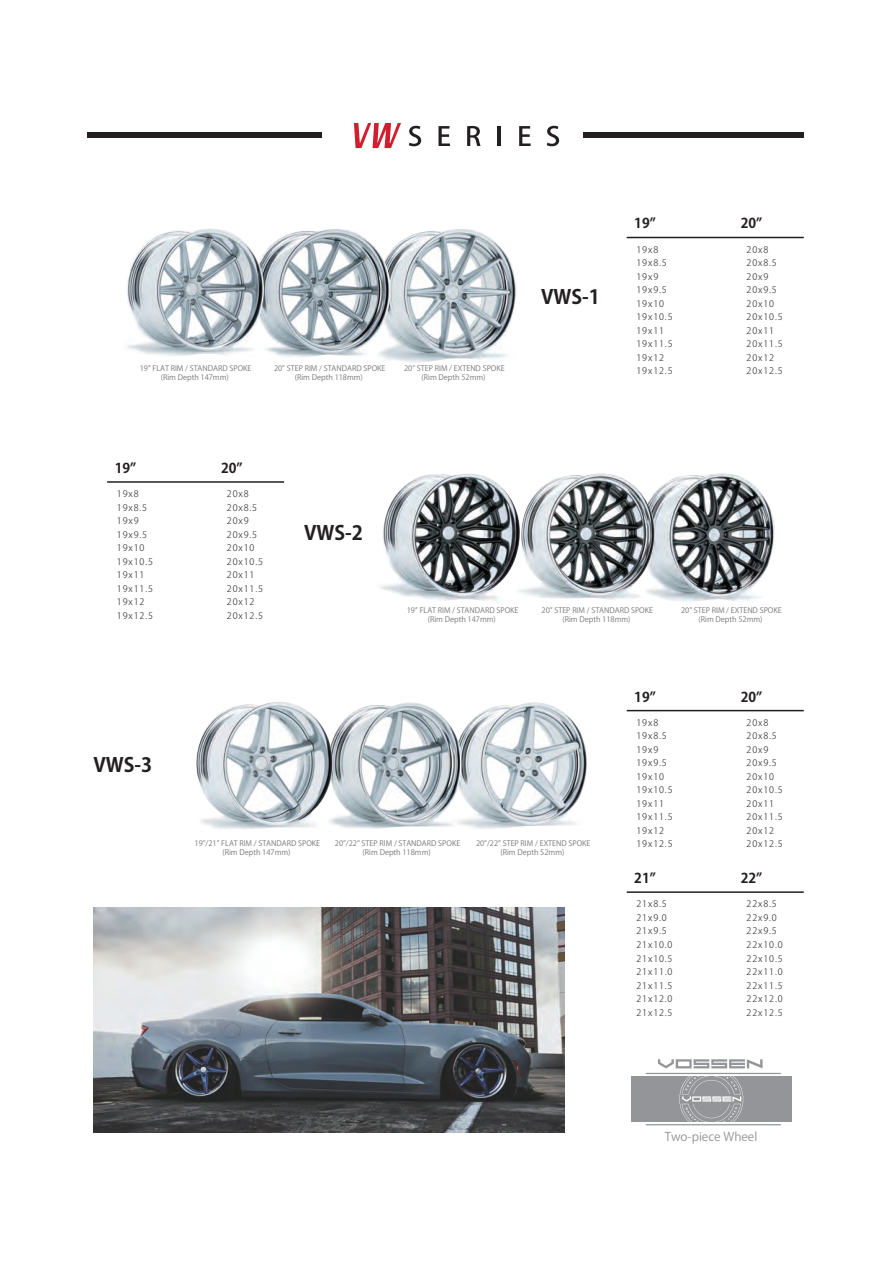
<style>
.page{position:relative;width:893px;height:1263px;background:#fff}
.page>*{position:absolute;margin:0;border:0;box-sizing:border-box;transform-origin:0 0}
.t1{font:700 19.5px "Koz Go Pro";color:#231f20}
.t2{font:700 13.5px "Koz Go Pro";color:#231f20}
.t3{font:12px "Koz Go Pro";color:#939598}
.t4{font:300 9px/13.5px "Koz Go Pro";letter-spacing:.1em;color:#231f20}
.t5{font:7.5px/9px "Koz Go Pro";color:#757679;text-align:center}
</style>
<div class="page">
<img style="left:386px;top:229px;width:131px;height:134px">
<img style="left:272px;top:229px;width:125px;height:130px">
<img style="left:127px;top:228px;width:145px;height:128px">
<img style="left:656px;top:473px;width:119px;height:129px">
<img style="left:521px;top:473px;width:135px;height:127px">
<img style="left:380px;top:473px;width:141px;height:128px">
<img style="left:465px;top:702px;width:122px;height:127px">
<img style="left:336px;top:702px;width:129px;height:127px">
<img style="left:196px;top:702px;width:140px;height:127px">
<img style="left:94px;top:907px;width:470px;height:225px">
<hr style="left:627px;top:237px;width:177px;height:1px;background:#231f20">
<hr style="left:627px;top:710px;width:177px;height:1px;background:#231f20">
<hr style="left:627px;top:891px;width:177px;height:2px;background:#231f20">
<hr style="left:107px;top:481px;width:177px;height:2px;background:#231f20">
<div style="left:631px;top:1076px;width:161px;height:46px;background:#939598"></div>
<hr style="left:646px;top:1124px;width:135px;height:1px;background:#939598">
<hr style="left:646px;top:1073px;width:135px;height:1px;background:#939598">
<svg style="left:658px;top:1059px;width:104px;height:67px"></svg>
<div style="left:87px;top:132px;width:717px;height:5px;background:#231f20"></div>
<div style="left:322px;top:105px;width:260px;height:61px;background:#fff"></div>
<svg style="left:354px;top:123px;width:47px;height:25px"></svg>
<svg style="left:409px;top:126px;width:12px;height:20px"></svg>
<svg style="left:439px;top:126px;width:11px;height:20px"></svg>
<svg style="left:467px;top:126px;width:14px;height:20px"></svg>
<hr style="left:498px;top:126px;width:3px;height:20px;background:#231f20">
<svg style="left:519px;top:126px;width:12px;height:20px"></svg>
<svg style="left:547px;top:126px;width:12px;height:20px"></svg>
<p class="t5" style="left:140px;top:364px;width:113px">19” FLAT RIM / STANDARD SPOKE (Rim Depth 147mm)</p>
<p class="t5" style="left:274px;top:364px;width:113px">20” STEP RIM / STANDARD SPOKE (Rim Depth 118mm)</p>
<p class="t5" style="left:404px;top:364px;width:102px">20” STEP RIM / EXTEND SPOKE (Rim Depth 52mm)</p>
<h1 class="t1" style="left:541px;top:285px;width:60px">VWS-1</h1>
<h2 class="t2" style="left:634px;top:215px;width:23px">19”</h2>
<h2 class="t2" style="left:741px;top:215px;width:23px">20”</h2>
<p class="t4" style="left:636px;top:243px;width:38px">19x8<br>19x8.5<br>19x9<br>19x9.5<br>19x10<br>19x10.5<br>19x11<br>19x11.5<br>19x12<br>19x12.5</p>
<p class="t4" style="left:747px;top:243px;width:38px">20x8<br>20x8.5<br>20x9<br>20x9.5<br>20x10<br>20x10.5<br>20x11<br>20x11.5<br>20x12<br>20x12.5</p>
<h2 class="t2" style="left:115px;top:459px;width:23px">19”</h2>
<h2 class="t2" style="left:221px;top:459px;width:23px">20”</h2>
<p class="t4" style="left:117px;top:487px;width:38px">19x8<br>19x8.5<br>19x9<br>19x9.5<br>19x10<br>19x10.5<br>19x11<br>19x11.5<br>19x12<br>19x12.5</p>
<p class="t4" style="left:227px;top:487px;width:38px">20x8<br>20x8.5<br>20x9<br>20x9.5<br>20x10<br>20x10.5<br>20x11<br>20x11.5<br>20x12<br>20x12.5</p>
<h1 class="t1" style="left:304px;top:520px;width:60px">VWS-2</h1>
<p class="t5" style="left:407px;top:606px;width:113px">19” FLAT RIM / STANDARD SPOKE (Rim Depth 147mm)</p>
<p class="t5" style="left:542px;top:606px;width:113px">20” STEP RIM / STANDARD SPOKE (Rim Depth 118mm)</p>
<p class="t5" style="left:681px;top:606px;width:102px">20” STEP RIM / EXTEND SPOKE (Rim Depth 52mm)</p>
<h1 class="t1" style="left:94px;top:752px;width:60px">VWS-3</h1>
<p class="t5" style="left:195px;top:839px;width:127px">19”/21” FLAT RIM / STANDARD SPOKE (Rim Depth 147mm)</p>
<p class="t5" style="left:335px;top:839px;width:127px">20”/22” STEP RIM / STANDARD SPOKE (Rim Depth 118mm)</p>
<p class="t5" style="left:476px;top:839px;width:116px">20”/22” STEP RIM / EXTEND SPOKE (Rim Depth 52mm)</p>
<h2 class="t2" style="left:634px;top:688px;width:23px">19”</h2>
<h2 class="t2" style="left:741px;top:688px;width:23px">20”</h2>
<p class="t4" style="left:636px;top:716px;width:38px">19x8<br>19x8.5<br>19x9<br>19x9.5<br>19x10<br>19x10.5<br>19x11<br>19x11.5<br>19x12<br>19x12.5</p>
<p class="t4" style="left:747px;top:716px;width:38px">20x8<br>20x8.5<br>20x9<br>20x9.5<br>20x10<br>20x10.5<br>20x11<br>20x11.5<br>20x12<br>20x12.5</p>
<h2 class="t2" style="left:634px;top:869px;width:23px">21”</h2>
<h2 class="t2" style="left:741px;top:869px;width:23px">22”</h2>
<p class="t4" style="left:636px;top:897px;width:38px">21x8.5<br>21x9.0<br>21x9.5<br>21x10.0<br>21x10.5<br>21x11.0<br>21x11.5<br>21x12.0<br>21x12.5</p>
<p class="t4" style="left:747px;top:897px;width:38px">22x8.5<br>22x9.0<br>22x9.5<br>22x10.0<br>22x10.5<br>22x11.0<br>22x11.5<br>22x12.0<br>22x12.5</p>
<h3 class="t3" style="left:665px;top:1128px;width:94px">Two-piece Wheel</h3>
</div>
